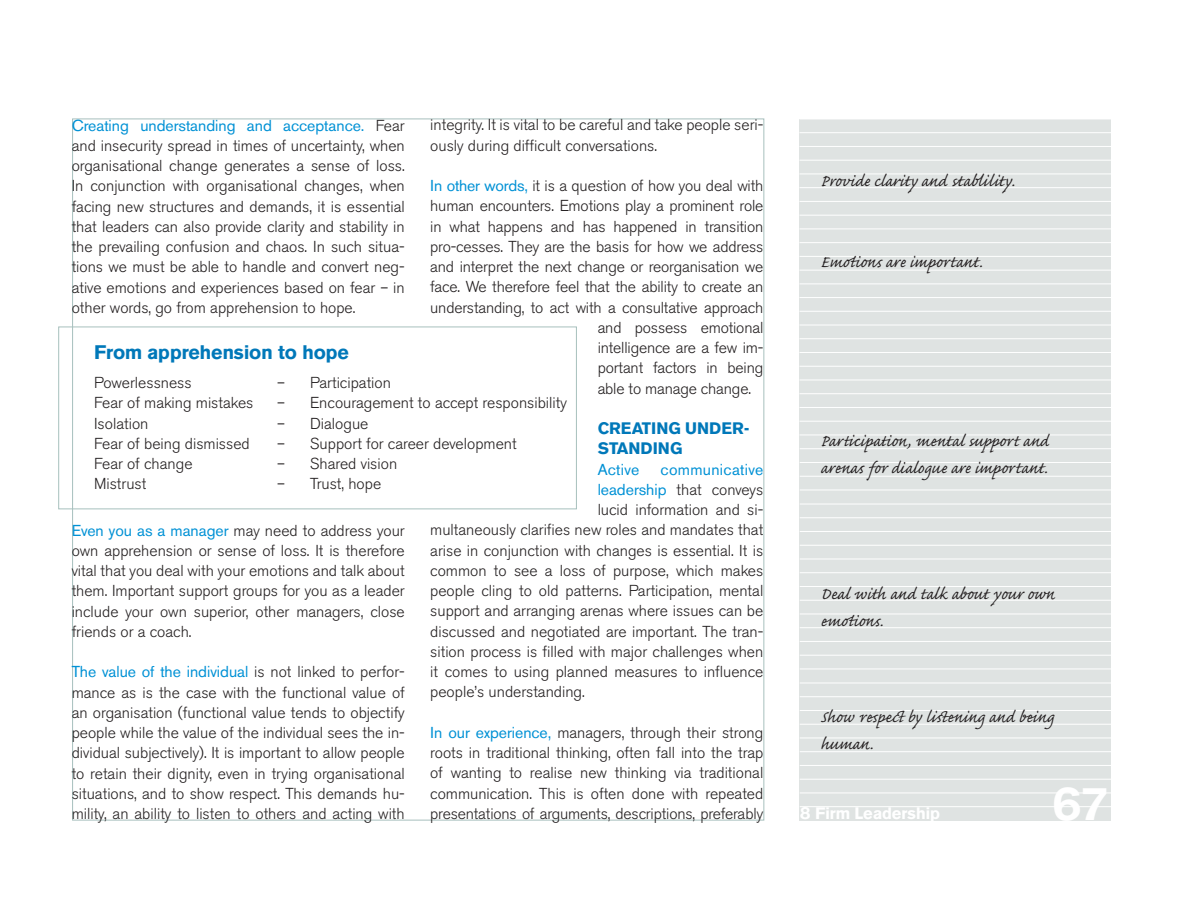
<style>
.page{position:relative;width:1188px;height:918px;background:#fff}
.page>*{position:absolute;margin:0;border:0;box-sizing:border-box;transform-origin:0 0}
.t1{font:700 45px "Volvo Sans Pro";color:#fff}
.t2{font:21px/27px "Caflisch Script Pro";letter-spacing:-.005em;color:#231f20}
.t3{font:700 19.5px "Volvo Sans Pro";color:#0078b9}
.t4{font:700 16.5px/20.2px "Volvo Sans Pro";color:#0078b9}
.t5{font:700 16.5px "Volvo Sans Pro";color:#fff}
.t6{font:300 15.75px/20.2px "Volvo Sans Pro";color:#231f20;text-align:justify}
.t7{font:15.75px "Volvo Sans Pro";letter-spacing:.02em;color:#0091d5}
.s1{font-weight:400;color:#0091d5}
</style>
<div class="page">
<div style="left:799px;top:119px;width:312px;height:701px;background:#dfe3e2"></div>
<hr style="left:799px;top:119px;width:312px;height:1px;background:#fff">
<hr style="left:799px;top:160px;width:312px;height:1px;background:#fff">
<hr style="left:799px;top:174px;width:312px;height:1px;background:#fff">
<hr style="left:799px;top:187px;width:312px;height:1px;background:#fff">
<hr style="left:799px;top:201px;width:312px;height:1px;background:#fff">
<hr style="left:799px;top:215px;width:312px;height:1px;background:#fff">
<hr style="left:799px;top:242px;width:312px;height:1px;background:#fff">
<hr style="left:799px;top:256px;width:312px;height:1px;background:#fff">
<hr style="left:799px;top:270px;width:312px;height:1px;background:#fff">
<hr style="left:799px;top:284px;width:312px;height:1px;background:#fff">
<hr style="left:799px;top:229px;width:312px;height:1px;background:#fff">
<hr style="left:799px;top:132px;width:312px;height:1px;background:#fff">
<hr style="left:799px;top:146px;width:312px;height:1px;background:#fff">
<hr style="left:799px;top:311px;width:312px;height:1px;background:#fff">
<hr style="left:800px;top:490px;width:311px;height:1px;background:#fff">
<hr style="left:799px;top:352px;width:312px;height:1px;background:#fff">
<hr style="left:799px;top:366px;width:312px;height:1px;background:#fff">
<hr style="left:799px;top:380px;width:312px;height:1px;background:#fff">
<hr style="left:799px;top:393px;width:312px;height:1px;background:#fff">
<hr style="left:799px;top:407px;width:312px;height:1px;background:#fff">
<hr style="left:799px;top:435px;width:312px;height:1px;background:#fff">
<hr style="left:800px;top:448px;width:311px;height:1px;background:#fff">
<hr style="left:800px;top:462px;width:311px;height:1px;background:#fff">
<hr style="left:800px;top:476px;width:311px;height:1px;background:#fff">
<hr style="left:799px;top:421px;width:312px;height:1px;background:#fff">
<hr style="left:799px;top:325px;width:312px;height:1px;background:#fff">
<hr style="left:799px;top:338px;width:312px;height:1px;background:#fff">
<hr style="left:800px;top:669px;width:311px;height:1px;background:#fff">
<hr style="left:800px;top:531px;width:311px;height:1px;background:#fff">
<hr style="left:800px;top:545px;width:311px;height:1px;background:#fff">
<hr style="left:800px;top:559px;width:311px;height:1px;background:#fff">
<hr style="left:800px;top:572px;width:311px;height:1px;background:#fff">
<hr style="left:800px;top:586px;width:311px;height:1px;background:#fff">
<hr style="left:800px;top:614px;width:311px;height:1px;background:#fff">
<hr style="left:800px;top:627px;width:311px;height:1px;background:#fff">
<hr style="left:800px;top:641px;width:311px;height:1px;background:#fff">
<hr style="left:800px;top:655px;width:311px;height:1px;background:#fff">
<hr style="left:800px;top:600px;width:311px;height:1px;background:#fff">
<hr style="left:800px;top:504px;width:311px;height:1px;background:#fff">
<hr style="left:800px;top:517px;width:311px;height:1px;background:#fff">
<hr style="left:800px;top:710px;width:311px;height:1px;background:#fff">
<hr style="left:800px;top:724px;width:311px;height:1px;background:#fff">
<hr style="left:800px;top:738px;width:311px;height:1px;background:#fff">
<hr style="left:800px;top:751px;width:311px;height:1px;background:#fff">
<hr style="left:800px;top:765px;width:311px;height:1px;background:#fff">
<hr style="left:800px;top:793px;width:311px;height:1px;background:#fff">
<hr style="left:800px;top:806px;width:311px;height:1px;background:#fff">
<hr style="left:800px;top:779px;width:311px;height:1px;background:#fff">
<hr style="left:800px;top:683px;width:311px;height:1px;background:#fff">
<hr style="left:800px;top:696px;width:311px;height:1px;background:#fff">
<hr style="left:799px;top:297px;width:312px;height:1px;background:#fff">
<div style="left:58px;top:327px;width:519px;height:182px;border:1px solid #a7c0bd"></div>
<p class="t6" style="left:430px;top:115px;width:335px">integrity. It is vital to be careful and take people seri&shy;ously during difficult conversations.</p>
<p class="t6" style="left:430px;top:176px;width:335px"><span class="s1">In other words,</span> it is a question of how you deal with</p>
<p class="t6" style="left:430px;top:196px;width:335px">human encounters. Emotions play a prominent role</p>
<p class="t6" style="left:430px;top:216px;width:335px">in what happens and has happened in transition</p>
<p class="t6" style="left:430px;top:237px;width:335px">pro-cesses. They are the basis for how we address</p>
<p class="t6" style="left:430px;top:257px;width:335px">and interpret the next change or reorganisation we</p>
<p class="t6" style="left:430px;top:277px;width:335px">face. We therefore feel that the ability to create an</p>
<p class="t6" style="left:430px;top:297px;width:335px">understanding, to act with a consultative approach</p>
<p class="t6" style="left:598px;top:318px;width:167px">and possess emotional</p>
<p class="t6" style="left:598px;top:338px;width:167px">intelligence are a few im-</p>
<p class="t6" style="left:598px;top:358px;width:167px">portant factors in being</p>
<p class="t6" style="left:598px;top:378px;width:155px">able to manage change.</p>
<p class="t4" style="left:598px;top:418px;width:153px">CREATING UNDER-<br>STANDING</p>
<p class="t7" style="left:598px;top:460px;width:43px">Active</p>
<p class="t7" style="left:661px;top:460px;width:104px">communicative</p>
<p class="t6" style="left:598px;top:479px;width:167px"><span class="s1">leadership</span> that conveys</p>
<p class="t6" style="left:598px;top:500px;width:167px">lucid information and si-</p>
<p class="t6" style="left:430px;top:520px;width:335px">multaneously clarifies new roles and mandates that</p>
<p class="t6" style="left:430px;top:540px;width:335px">arise in conjunction with changes is essential. It is</p>
<p class="t6" style="left:430px;top:560px;width:335px">common to see a loss of purpose, which makes</p>
<p class="t6" style="left:430px;top:581px;width:335px">people cling to old patterns. Participation, mental</p>
<p class="t6" style="left:430px;top:601px;width:335px">support and arranging arenas where issues can be</p>
<p class="t6" style="left:430px;top:621px;width:335px">discussed and negotiated are important. The tran-</p>
<p class="t6" style="left:430px;top:641px;width:335px">sition process is filled with major challenges when</p>
<p class="t6" style="left:430px;top:662px;width:335px">it comes to using planned measures to influence</p>
<p class="t6" style="left:430px;top:682px;width:156px">people’s understanding.</p>
<p class="t6" style="left:430px;top:722px;width:335px"><span class="s1">In our experience,</span> managers, through their strong roots in traditional thinking, often fall into the trap of wanting to realise new thinking via traditional communication. This is often done with repeated presentations of arguments, descriptions, preferably</p>
<p class="t6" style="left:72px;top:115px;width:335px"><span class="s1">Creating understanding and acceptance.</span> Fear and insecurity spread in times of uncertainty, when organisational change generates a sense of loss.<br>In conjunction with organisational changes, when facing new structures and demands, it is essential that leaders can also provide clarity and stability in the prevailing confusion and chaos. In such situa&shy;tions we must be able to handle and convert neg&shy;ative emotions and experiences based on fear – in other words, go from apprehension to hope.</p>
<p class="t3" style="left:94px;top:341px;width:256px">From apprehension to hope</p>
<p class="t6" style="left:94px;top:373px;width:99px">Powerlessness</p>
<p class="t6" style="left:277px;top:373px;width:115px">– Participation</p>
<p class="t6" style="left:94px;top:393px;width:161px">Fear of making mistakes</p>
<p class="t6" style="left:277px;top:393px;width:291px">– Encouragement to accept responsibility</p>
<p class="t6" style="left:94px;top:413px;width:56px">Isolation</p>
<p class="t6" style="left:277px;top:413px;width:93px">– Dialogue</p>
<p class="t6" style="left:94px;top:434px;width:157px">Fear of being dismissed</p>
<p class="t6" style="left:277px;top:434px;width:241px">– Support for career development</p>
<p class="t6" style="left:94px;top:454px;width:100px">Fear of change</p>
<p class="t6" style="left:277px;top:454px;width:122px">– Shared vision</p>
<p class="t6" style="left:94px;top:474px;width:54px">Mistrust</p>
<p class="t6" style="left:277px;top:474px;width:106px">– Trust, hope</p>
<p class="t6" style="left:72px;top:520px;width:335px"><span class="s1">Even you as a manager</span> may need to address your own apprehension or sense of loss. It is therefore vital that you deal with your emotions and talk about them. Important support groups for you as a leader include your own superior, other managers, close friends or a coach.</p>
<p class="t6" style="left:72px;top:662px;width:335px"><span class="s1">The value of the individual</span> is not linked to perfor&shy;mance as is the case with the functional value of an organisation (functional value tends to objectify people while the value of the individual sees the in&shy;dividual subjectively). It is important to allow people to retain their dignity, even in trying organisational situations, and to show respect. This demands hu&shy;mility, an ability to listen to others and acting with</p>
<h2 class="t2" style="left:821px;top:170px;width:195px">Provide clarity and stablility.</h2>
<h2 class="t2" style="left:821px;top:251px;width:163px">Emotions are important.</h2>
<h2 class="t2" style="left:821px;top:430px;width:230px">Participation, mental support and arenas for dialogue are important.</h2>
<h2 class="t2" style="left:821px;top:583px;width:236px">Deal with and talk about your own emotions.</h2>
<h2 class="t2" style="left:821px;top:706px;width:234px">Show respect by listening and being human.</h2>
<p class="t5" style="left:800px;top:803px;width:142px">8 Firm Leadership</p>
<h1 class="t1" style="left:1052px;top:778px;width:58px">67</h1>
</div>
